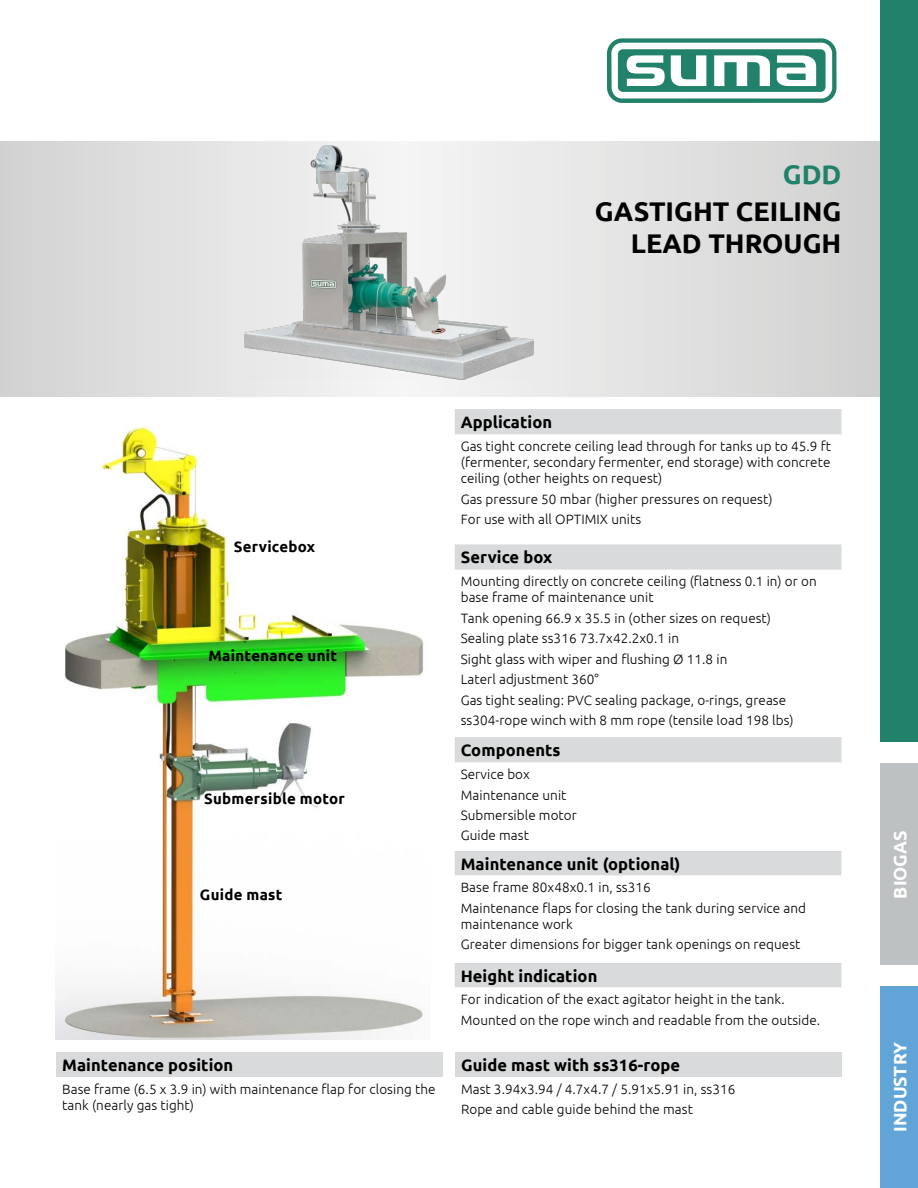
<style>
.page{position:relative;width:918px;height:1188px;background:#fff}
.page>*{position:absolute;margin:0;border:0;box-sizing:border-box;transform-origin:0 0}
.Bezeichnung_Rührwerk{font:700 27px/32.4px "Ubuntu";color:#000;text-align:right}
.Überschrift_Rührwerk{font:700 27px "Ubuntu";color:#21816a}
.t1{font:700 18px "Ubuntu";color:#fff}
.Überschrift_Tabelle{font:700 16.5px "Ubuntu";letter-spacing:.005em;color:#000}
.Überschrift_Tabelle-2{font:700 15px "Ubuntu";letter-spacing:.02em;color:#000}
.Text_Tabelle{font:300 13.5px/16.2px "Ubuntu";letter-spacing:.005em;color:#000}
</style>
<div class="page">
<svg style="left:0;top:141px;width:880px;height:255px"></svg>
<div style="left:880px;top:0;width:38px;height:742px;background:#21816a"></div>
<div style="left:881px;top:987px;width:37px;height:201px;background:#61a4d7"></div>
<div style="left:880px;top:763px;width:38px;height:202px;background:#bec1c2"></div>
<svg style="left:607px;top:38px;width:230px;height:65px"></svg>
<div style="left:455px;top:409px;width:386px;height:26px;background:#d9dadb"></div>
<svg style="left:455px;top:544px;width:386px;height:444px"></svg>
<img style="left:245px;top:145px;width:289px;height:234px">
<img style="left:55px;top:425px;width:369px;height:615px">
<div style="left:56px;top:1052px;width:387px;height:25px;background:#d9dadb"></div>
<div style="left:455px;top:1053px;width:387px;height:24px;background:#d9dadb"></div>
<p class="Überschrift_Rührwerk" style="left:783px;top:158px;width:60px">GDD</p>
<p class="Bezeichnung_Rührwerk" style="left:595px;top:195px;width:248px">GASTIGHT CEILING<br>LEAD THROUGH</p>
<p class="Überschrift_Tabelle-2" style="left:234px;top:538px;width:83px">Servicebox</p>
<p class="Überschrift_Tabelle-2" style="left:208px;top:647px;width:130px">Maintenance unit</p>
<p class="Überschrift_Tabelle-2" style="left:204px;top:790px;width:142px">Submersible motor</p>
<p class="Überschrift_Tabelle-2" style="left:200px;top:885px;width:84px">Guide mast</p>
<p class="Überschrift_Tabelle" style="left:62px;top:1055px;width:173px">Maintenance position</p>
<p class="Text_Tabelle" style="left:62px;top:1080px;width:375px">Base frame (6.5 x 3.9 in) with maintenance flap for closing the tank (nearly gas tight)</p>
<p class="Überschrift_Tabelle" style="left:461px;top:412px;width:93px">Application</p>
<p class="Text_Tabelle" style="left:461px;top:438px;width:372px;text-align:justify">Gas tight concrete ceiling lead through for tanks up to 45.9 ft (fermenter, secondary fermenter, end storage) with concrete ceiling (other heights on request)</p>
<p class="Text_Tabelle" style="left:461px;top:491px;width:313px">Gas pressure 50 mbar (higher pressures on request)</p>
<p class="Text_Tabelle" style="left:461px;top:511px;width:182px">For use with all OPTIMIX units</p>
<p class="Überschrift_Tabelle" style="left:461px;top:547px;width:93px">Service box</p>
<p class="Text_Tabelle" style="left:461px;top:573px;width:357px">Mounting directly on concrete ceiling (flatness 0.1 in) or on base frame of maintenance unit</p>
<p class="Text_Tabelle" style="left:461px;top:610px;width:312px">Tank opening 66.9 x 35.5 in (other sizes on request)</p>
<p class="Text_Tabelle" style="left:461px;top:630px;width:220px">Sealing plate ss316 73.7x42.2x0.1 in</p>
<p class="Text_Tabelle" style="left:461px;top:651px;width:268px">Sight glass with wiper and flushing Ø 11.8 in</p>
<p class="Text_Tabelle" style="left:461px;top:671px;width:140px">Laterl adjustment 360°</p>
<p class="Text_Tabelle" style="left:461px;top:691px;width:327px">Gas tight sealing: PVC sealing package, o-rings, grease</p>
<p class="Text_Tabelle" style="left:461px;top:712px;width:334px">ss304-rope winch with 8 mm rope (tensile load 198 lbs)</p>
<p class="Überschrift_Tabelle" style="left:461px;top:740px;width:101px">Components</p>
<p class="Text_Tabelle" style="left:461px;top:766px;width:71px">Service box</p>
<p class="Text_Tabelle" style="left:461px;top:786px;width:107px">Maintenance unit</p>
<p class="Text_Tabelle" style="left:461px;top:807px;width:118px">Submersible motor</p>
<p class="Text_Tabelle" style="left:461px;top:827px;width:70px">Guide mast</p>
<p class="Überschrift_Tabelle" style="left:461px;top:854px;width:221px">Maintenance unit (optional)</p>
<p class="Text_Tabelle" style="left:461px;top:879px;width:191px">Base frame 80x48x0.1 in, ss316</p>
<p class="Text_Tabelle" style="left:461px;top:899px;width:347px">Maintenance flaps for closing the tank during service and maintenance work</p>
<p class="Text_Tabelle" style="left:461px;top:936px;width:341px">Greater dimensions for bigger tank openings on request</p>
<p class="Überschrift_Tabelle" style="left:461px;top:966px;width:138px">Height indication</p>
<p class="Text_Tabelle" style="left:461px;top:991px;width:325px">For indication of the exact agitator height in the tank.</p>
<p class="Text_Tabelle" style="left:461px;top:1011px;width:361px">Mounted on the rope winch and readable from the outside.</p>
<p class="Überschrift_Tabelle" style="left:461px;top:1056px;width:221px">Guide mast with ss316-rope</p>
<p class="Text_Tabelle" style="left:461px;top:1081px;width:276px">Mast 3.94x3.94 / 4.7x4.7 / 5.91x5.91 in, ss316</p>
<p class="Text_Tabelle" style="left:461px;top:1101px;width:233px">Rope and cable guide behind the mast</p>
<h2 class="t1" style="left:889px;top:899px;width:70px;rotate:-90deg">BIOGAS</h2>
<h2 class="t1" style="left:889px;top:1132px;width:91px;rotate:-90deg">INDUSTRY</h2>
</div>
